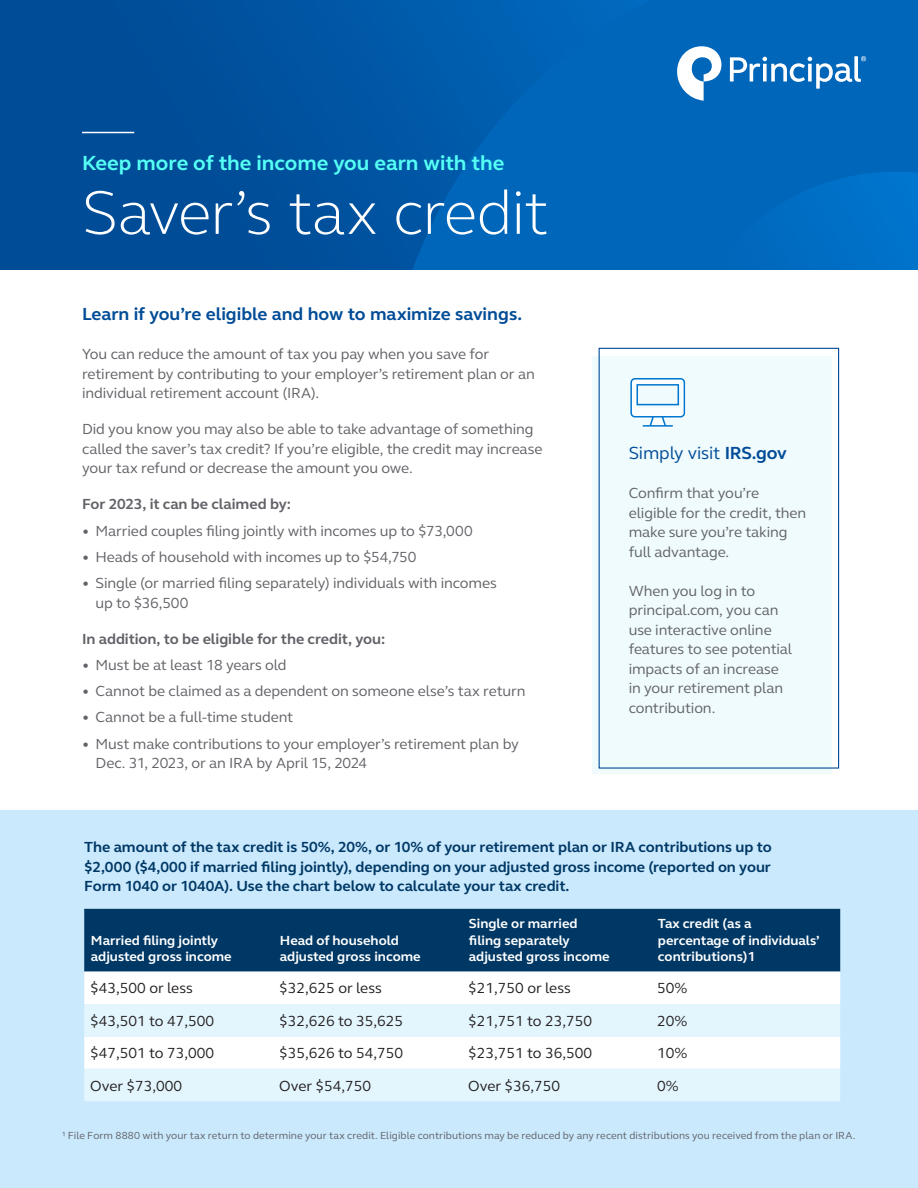
<style>
.page{position:relative;width:918px;height:1188px;background:#fff}
.page>*{position:absolute;margin:0;border:0;box-sizing:border-box;transform-origin:0 0}
.t1{font:300 63px "FS Elliot Pro";letter-spacing:-.02em;color:#fff}
.t2{font:700 21px "FS Elliot Pro";color:#55fff5}
.t3{font:700 18px "FS Elliot Pro";color:#004c97}
.t4{font:18px "FS Elliot Pro";letter-spacing:-.01em;color:#004c97}
.t5{font:15px/19.5px "FS Elliot Pro";letter-spacing:-.01em;color:#616267}
.t6{font:700 15px/19.5px "FS Elliot Pro";letter-spacing:-.005em;color:#003865;text-align:justify}
.t7{font:15px "FS Elliot Pro";color:#231f20}
.t8{font:700 15px "FS Elliot Pro";letter-spacing:-.005em;color:#616267}
.t9{font:700 13.5px/16.2px "FS Elliot Pro";color:#fff}
.t10{font:10.5px "FS Elliot Pro";letter-spacing:.005em;color:#616267}
.s1{font-weight:700}
</style>
<div class="page">
<div style="left:0;top:0;width:918px;height:270px;background:linear-gradient(to bottom,#00519e,#004d98)"></div>
<svg style="left:412px;top:0;width:506px;height:270px;background:#0065b8"></svg>
<div style="left:592px;top:356px;width:240px;height:418px;background:#f0fbfe"></div>
<div style="left:599px;top:348px;width:240px;height:421px;border:1px solid #004c97"></div>
<svg style="left:630px;top:378px;width:56px;height:49px"></svg>
<div style="left:0;top:810px;width:918px;height:378px;background:#cae9fd"></div>
<div style="left:84px;top:909px;width:756px;height:63px;background:#003865"></div>
<div style="left:84px;top:972px;width:756px;height:32px;background:#fff"></div>
<svg style="left:84px;top:1004px;width:756px;height:97px;background:#ebf8fd"></svg>
<hr style="left:82px;top:132px;width:52px;height:1px;background:#fff">
<svg style="left:677px;top:46px;width:44px;height:55px"></svg>
<svg style="left:730px;top:56px;width:136px;height:33px"></svg>
<h2 class="t2" style="left:82px;top:149px;width:424px">Keep more of the income you earn with the</h2>
<h1 class="t1" style="left:82px;top:170px;width:468px">Saver’s tax credit</h1>
<p class="t3" style="left:82px;top:301px;width:442px">Learn if you’re eligible and how to maximize savings.</p>
<p class="t5" style="left:82px;top:344px;width:454px">You can reduce the amount of tax you pay when you save for retirement by contributing to your employer’s retirement plan or an individual retirement account (IRA).</p>
<p class="t5" style="left:82px;top:419px;width:462px">Did you know you may also be able to take advantage of something called the saver’s tax credit? If you’re eligible, the credit may increase your tax refund or decrease the amount you owe.</p>
<p class="t8" style="left:82px;top:494px;width:210px">For 2023, it can be claimed by:</p>
<p class="t5" style="left:82px;top:520px;width:392px">• Married couples filing jointly with incomes up to $73,000</p>
<p class="t5" style="left:82px;top:547px;width:336px">• Heads of household with incomes up to $54,750</p>
<p class="t5" style="left:96px;top:573px;width:403px;text-indent:-13px">• Single (or married filing separately) individuals with incomes up to $36,500</p>
<p class="t8" style="left:82px;top:628px;width:305px">In addition, to be eligible for the credit, you:</p>
<p class="t5" style="left:82px;top:655px;width:206px">• Must be at least 18 years old</p>
<p class="t5" style="left:82px;top:681px;width:445px">• Cannot be claimed as a dependent on someone else’s tax return</p>
<p class="t5" style="left:82px;top:707px;width:213px">• Cannot be a full-time student</p>
<p class="t5" style="left:96px;top:733px;width:425px;text-indent:-14px">• Must make contributions to your employer’s retirement plan by<br>Dec. 31, 2023, or an IRA by April 15, 2024</p>
<p class="t4" style="left:629px;top:441px;width:160px">Simply visit <span class="s1">IRS.gov</span></p>
<p class="t5" style="left:629px;top:483px;width:179px">Confirm that you’re eligible for the credit, then make sure you’re taking full advantage.</p>
<p class="t5" style="left:629px;top:581px;width:165px">When you log in to principal.com, you can use interactive online features to see potential impacts of an increase in your retirement plan contribution.</p>
<p class="t6" style="left:84px;top:837px;width:689px">The amount of the tax credit is 50%, 20%, or 10% of your retirement plan or IRA contributions up to $2,000 ($4,000 if married filing jointly), depending on your adjusted gross income (reported on your Form 1040 or 1040A). Use the chart below to calculate your tax credit.</p>
<p class="t9" style="left:91px;top:932px;width:142px">Married filing jointly adjusted gross income</p>
<p class="t9" style="left:280px;top:932px;width:142px">Head of household adjusted gross income</p>
<p class="t9" style="left:469px;top:916px;width:142px">Single or married filing separately adjusted gross income</p>
<p class="t9" style="left:658px;top:916px;width:163px">Tax credit (as a percentage of individuals’ contributions)1</p>
<p class="t7" style="left:90px;top:978px;width:104px">$43,500 or less</p>
<p class="t7" style="left:279px;top:978px;width:104px">$32,625 or less</p>
<p class="t7" style="left:468px;top:978px;width:104px">$21,750 or less</p>
<p class="t7" style="left:657px;top:978px;width:32px">50%</p>
<p class="t7" style="left:90px;top:1011px;width:125px">$43,501 to 47,500</p>
<p class="t7" style="left:279px;top:1011px;width:125px">$32,626 to 35,625</p>
<p class="t7" style="left:468px;top:1011px;width:125px">$21,751 to 23,750</p>
<p class="t7" style="left:657px;top:1011px;width:32px">20%</p>
<p class="t7" style="left:90px;top:1043px;width:125px">$47,501 to 73,000</p>
<p class="t7" style="left:279px;top:1043px;width:125px">$35,626 to 54,750</p>
<p class="t7" style="left:468px;top:1043px;width:125px">$23,751 to 36,500</p>
<p class="t7" style="left:657px;top:1043px;width:32px">10%</p>
<p class="t7" style="left:90px;top:1076px;width:93px">Over $73,000</p>
<p class="t7" style="left:279px;top:1076px;width:93px">Over $54,750</p>
<p class="t7" style="left:468px;top:1076px;width:93px">Over $36,750</p>
<p class="t7" style="left:657px;top:1076px;width:23px">0%</p>
<p class="t10" style="left:63px;top:1129px;width:794px">1 File Form 8880 with your tax return to determine your tax credit. Eligible contributions may be reduced by any recent distributions you received from the plan or IRA.</p>
</div>
